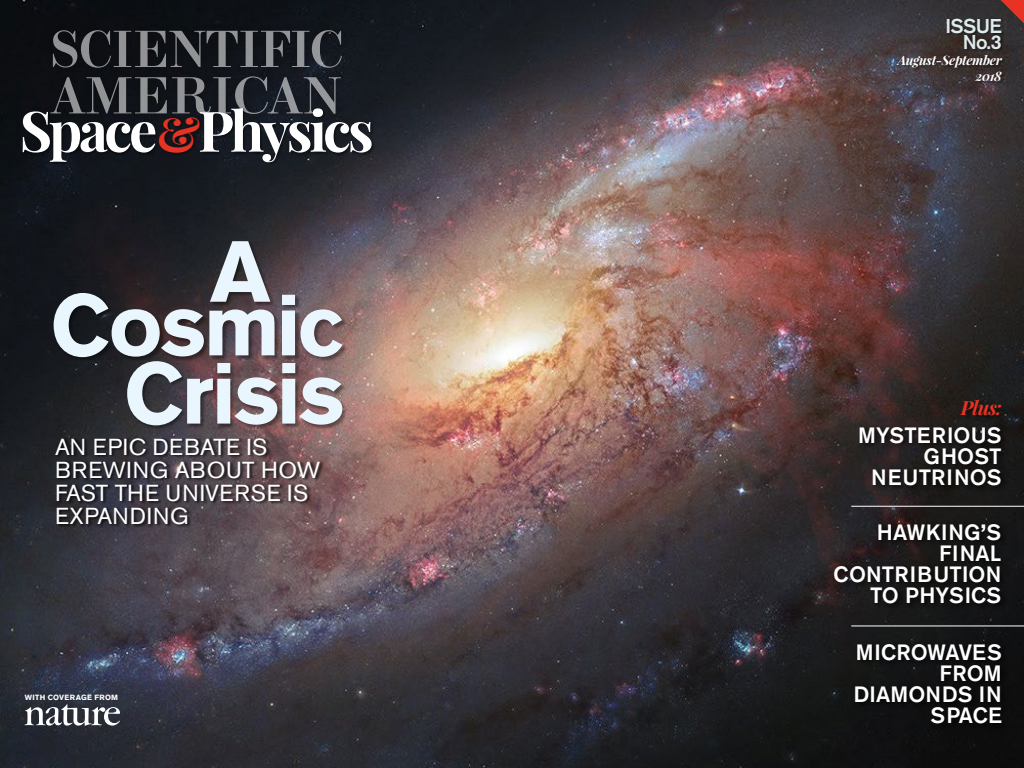
<style>
.page{position:relative;width:1024px;height:768px;background:#fff}
.page>*{position:absolute;margin:0;border:0;box-sizing:border-box;transform-origin:0 0}
.t1{font:700 85.7px "Akzidenz Grotesk BE";letter-spacing:-.025em;color:#eaf6fe}
.t2{font:700 56px "Playfair Display";letter-spacing:-.06em;color:#fff}
.t3{font:23px/23px "Akzidenz Grotesk BE";letter-spacing:.025em;color:#fff}
.t4{font:500 22px/21px "Akzidenz Grotesk BE";letter-spacing:.005em;color:#fff;text-align:right}
.t5{font:500 19.8px/16.5px "Akzidenz Grotesk BE";letter-spacing:-.04em;color:#ddebec;text-align:right}
.t6{font:italic 700 19.5px "Playfair Display";color:#e63323}
.t7{font:italic 700 13px/16px "Playfair Display";letter-spacing:-.025em;color:#fff;text-align:right}
.t8{font:700 7.5px "Akzidenz Grotesk BE";letter-spacing:.045em;color:#fff}
.s1{font-size:48.1px;color:#e63323}
.s2{font-weight:700}
</style>
<div class="page">
<img style="left:0;top:0;width:1024px;height:768px">
<div style="left:44px;top:24px;width:304px;height:96px;background:#000;opacity:.35"></div>
<svg style="left:53px;top:30px;width:289px;height:38px;background:#37393e"></svg>
<svg style="left:50px;top:76px;width:291px;height:31px;background:#36393e"></svg>
<div style="left:24px;top:107px;width:351px;height:57px;background:#000;opacity:.4"></div>
<div style="left:54px;top:292px;width:294px;height:69px;background:#000;opacity:.4"></div>
<div style="left:55px;top:438px;width:269px;height:90px;background:#000;opacity:.75"></div>
<div style="left:858px;top:423px;width:152px;height:70px;background:#000;opacity:.75"></div>
<div style="left:832px;top:522px;width:178px;height:89px;background:#000;opacity:.75"></div>
<hr style="left:851px;top:506px;width:173px;height:1px;background:#fff">
<div style="left:960px;top:399px;width:48px;height:22px;background:#1a1918"></div>
<div style="left:897px;top:18px;width:109px;height:66px;background:#000;opacity:.4"></div>
<svg style="left:1000px;top:0;width:24px;height:24px"></svg>
<div style="left:128px;top:360px;width:220px;height:69px;background:#000;opacity:.4"></div>
<div style="left:211px;top:241px;width:65px;height:65px;background:#000;opacity:.4"></div>
<div style="left:854px;top:640px;width:156px;height:91px;background:#0e0e0e"></div>
<hr style="left:851px;top:626px;width:173px;height:1px;background:#fff">
<svg style="left:25px;top:704px;width:95px;height:22px"></svg>
<h2 class="t2" style="left:20px;top:95px;width:356px">Space<span class="s1">&amp;</span>Physics</h2>
<h1 class="t1" style="left:210px;top:222px;width:62px">A</h1>
<h1 class="t1" style="left:50px;top:276px;width:292px">Cosmic</h1>
<p class="t5" style="left:946px;top:17px;width:58px">ISSUE<br>No.3</p>
<p class="t7" style="left:898px;top:52px;width:105px">August-September<br>2018</p>
<h1 class="t1" style="left:124px;top:344px;width:222px">Crisis</h1>
<p class="t6" style="left:961px;top:394px;width:42px">Plus:</p>
<p class="t3" style="left:55px;top:436px;width:267px">AN EPIC DEBATE IS<br>BREWING ABOUT HOW<br>FAST THE UNIVERSE IS<br>EXPANDING</p>
<p class="t4" style="left:858px;top:424px;width:145px">MYSTERIOUS<br>GHOST<br>NEUTRINOS</p>
<p class="t4" style="left:833px;top:522px;width:169px">HAWKING<span class="s2">’</span>S<br>FINAL<br>CONTRIBUTION<br>TO PHYSICS</p>
<p class="t8" style="left:25px;top:693px;width:95px">WITH COVERAGE FROM</p>
<p class="t4" style="left:854px;top:642px;width:149px">MICROWAVES<br>FROM<br>DIAMONDS IN<br>SPACE</p>
</div>
